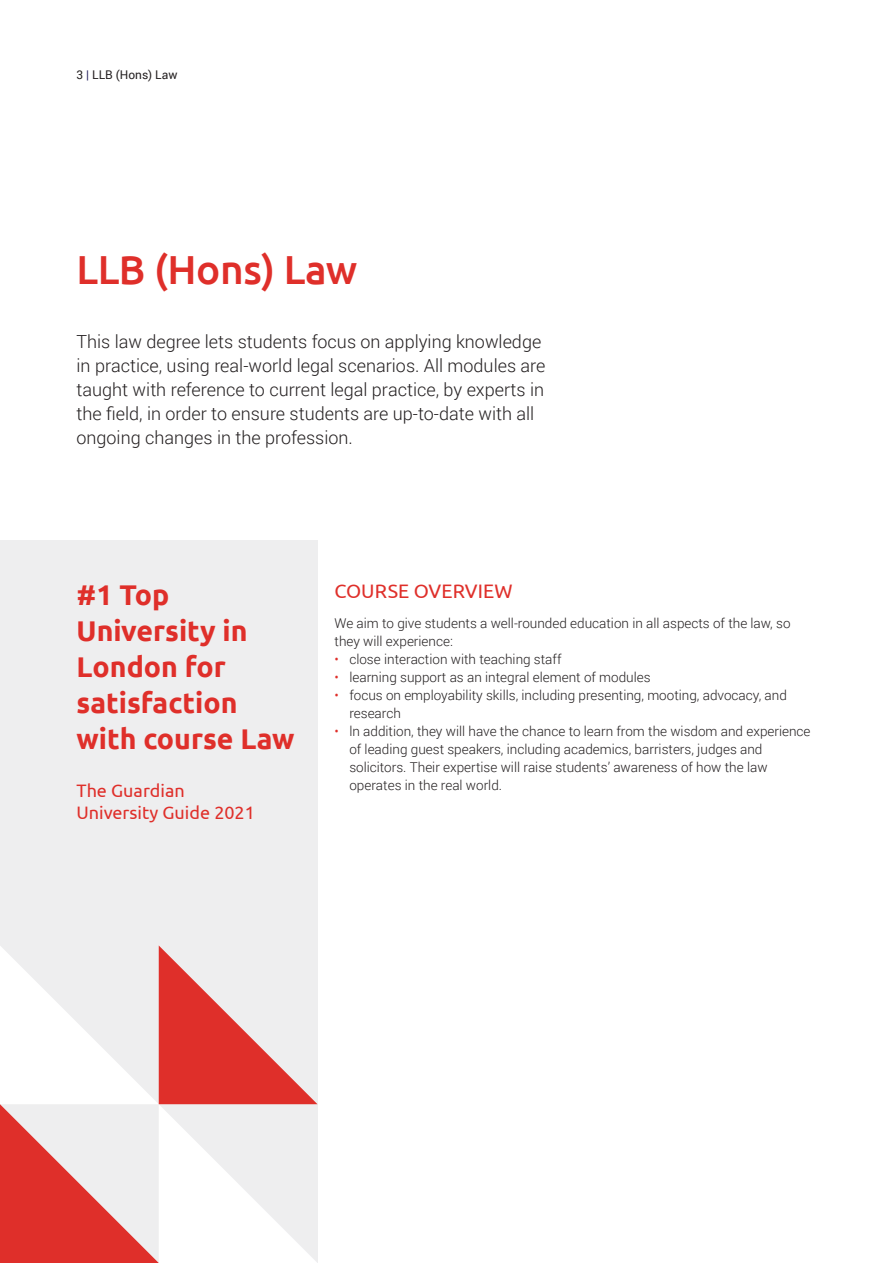
<style>
.page{position:relative;width:893px;height:1263px;background:#fff}
.page>*{position:absolute;margin:0;border:0;box-sizing:border-box;transform-origin:0 0}
.t1{font:500 40.5px "Ubuntu";letter-spacing:-.01em;color:#df2f2a}
.t2{font:700 28.5px/36px "Ubuntu";color:#df2f2a}
.t3{font:19.5px "Ubuntu";letter-spacing:.005em;color:#df2f2a}
.t4{font:300 18px/24px "Roboto";color:#231f20}
.t5{font:18px/21.6px "Ubuntu";color:#df2f2a}
.t6{font:300 13.5px/18px "Roboto";color:#231f20}
.t7{font:12px "Roboto";color:#231f20}
.s1{color:#27235f}
.s2{color:#df2f2a}
</style>
<div class="page">
<div style="left:0;top:540px;width:317px;height:723px;background:#eeeeef"></div>
<svg style="left:0;top:945px;width:317px;height:318px"></svg>
<p class="t7" style="left:77px;top:67px;width:102px">3 <span class="s1">|</span> LLB (Hons) Law</p>
<h1 class="t1" style="left:77px;top:244px;width:282px">LLB (Hons) Law</h1>
<p class="t4" style="left:77px;top:329px;width:470px">This law degree lets students focus on applying knowledge in practice, using real-world legal scenarios. All modules are taught with reference to current legal practice, by experts in the field, in order to ensure students are up-to-date with all ongoing changes in the profession.</p>
<h2 class="t2" style="left:77px;top:576px;width:94px">#1 Top</h2>
<h3 class="t3" style="left:334px;top:579px;width:180px">COURSE OVERVIEW</h3>
<h2 class="t2" style="left:77px;top:612px;width:220px">University in<br>London for satisfaction with course Law</h2>
<h3 class="t5" style="left:77px;top:779px;width:180px">The Guardian<br>University Guide 2021</h3>
<p class="t6" style="left:334px;top:613px;width:457px">We aim to give students a well-rounded education in all aspects of the law, so they will experience:</p>
<p class="t6" style="left:334px;top:649px;width:228px"><span class="s2">•</span> close interaction with teaching staff</p>
<p class="t6" style="left:334px;top:667px;width:318px"><span class="s2">•</span> learning support as an integral element of modules</p>
<p class="t6" style="left:349px;top:685px;width:439px;text-indent:-15px"><span class="s2">•</span> focus on employability skills, including presenting, mooting, advocacy, and research</p>
<p class="t6" style="left:349px;top:721px;width:463px;text-indent:-15px"><span class="s2">•</span> ln addition, they will have the chance to learn from the wisdom and experience of leading guest speakers, including academics, barristers, judges and solicitors. Their expertise will raise students’ awareness of how the law operates in the real world.</p>
</div>
